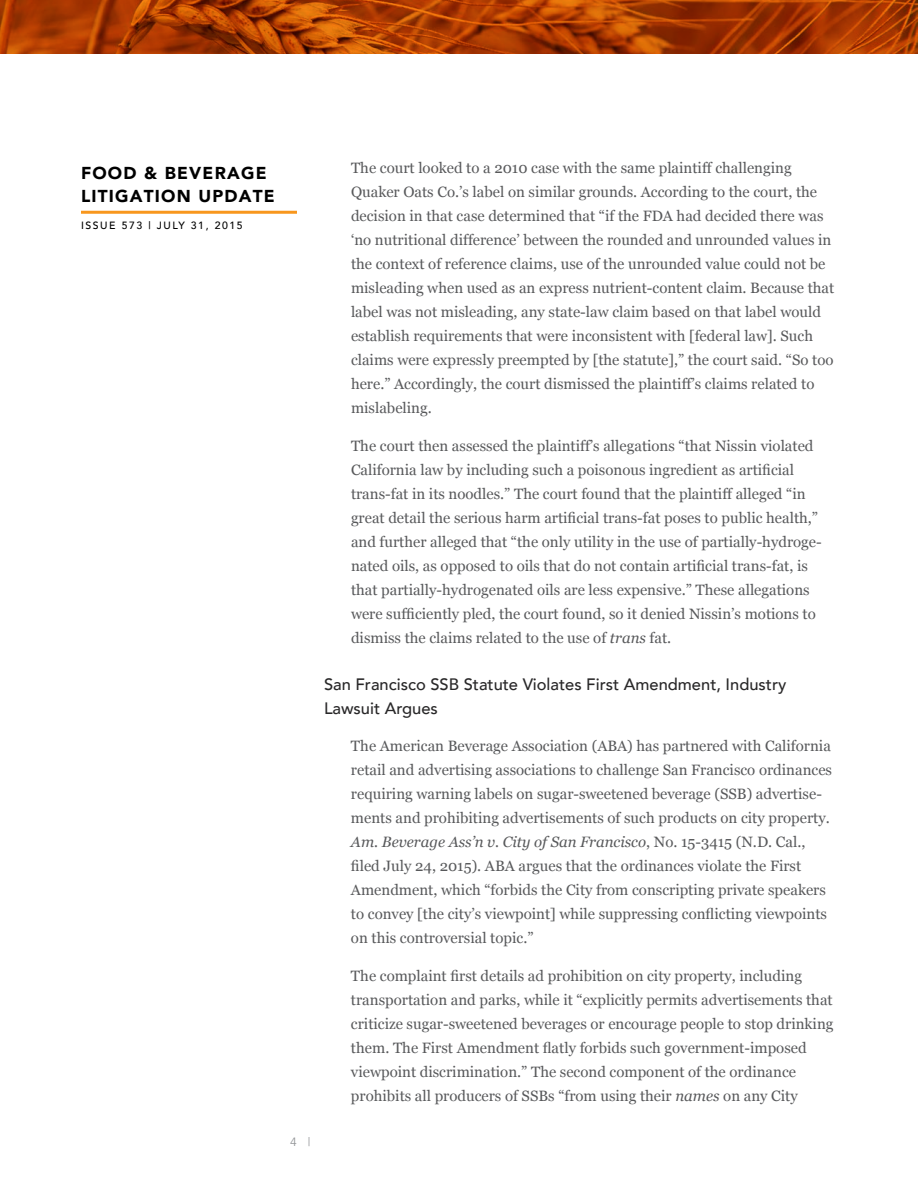
<style>
.page{position:relative;width:918px;height:1188px;background:#fff}
.page>*{position:absolute;margin:0;border:0;box-sizing:border-box;transform-origin:0 0}
.t1{font:900 17.25px/22.5px "Avenir";letter-spacing:.07em;color:#000}
.t2{font:500 16.5px/24px "Avenir";color:#292829}
.t3{font:15px/24px "Georgia";color:#58595b}
.t4{font:12px "Avenir";color:#939598}
.t5{font:500 10.5px "Avenir";letter-spacing:.15em;color:#000}
.s1{font-style:italic}
</style>
<div class="page">
<hr style="left:81px;top:211px;width:216px;height:3px;background:#f8971d">
<svg style="left:0;top:0;width:918px;height:54px;background:#a83c02"></svg>
<p class="t1" style="left:81px;top:162px;width:195px">FOOD &amp; BEVERAGE<br>LITIGATION UPDATE</p>
<p class="t5" style="left:81px;top:216px;width:163px">ISSUE 573 | JULY 31, 2015</p>
<p class="t4" style="left:290px;top:1135px;width:22px">4 |</p>
<p class="t3" style="left:351px;top:156px;width:485px">The court looked to a 2010 case with the same plaintiff challenging Quaker Oats Co.’s label on similar grounds. According to the court, the decision in that case determined that “if the FDA had decided there was ‘no nutritional difference’ between the rounded and unrounded values in the context of reference claims, use of the unrounded value could not be misleading when used as an express nutrient-content claim. Because that label was not misleading, any state-law claim based on that label would establish requirements that were inconsistent with [federal law]. Such claims were expressly preempted by [the statute],” the court said. “So too here.” Accordingly, the court dismissed the plaintiff’s claims related to mislabeling.</p>
<p class="t3" style="left:351px;top:434px;width:472px">The court then assessed the plaintiff’s allegations “that Nissin violated California law by including such a poisonous ingredient as artificial trans-fat in its noodles.” The court found that the plaintiff alleged “in great detail the serious harm artificial trans-fat poses to public health,” and further alleged that “the only utility in the use of partially-hydroge&shy;nated oils, as opposed to oils that do not contain artificial trans-fat, is that partially-hydrogenated oils are less expensive.” These allegations were sufficiently pled, the court found, so it denied Nissin’s motions to dismiss the claims related to the use of <span class="s1">trans</span> fat.</p>
<p class="t2" style="left:324px;top:671px;width:464px">San Francisco SSB Statute Violates First Amendment, Industry<br>Lawsuit Argues</p>
<p class="t3" style="left:351px;top:734px;width:483px">The American Beverage Association (ABA) has partnered with California retail and advertising associations to challenge San Francisco ordinances requiring warning labels on sugar-sweetened beverage (SSB) advertise&shy;ments and prohibiting advertisements of such products on city property.<br><span class="s1">Am. Beverage Ass’n v. City of San Francisco</span>, No. 15-3415 (N.D. Cal., filed July 24, 2015). ABA argues that the ordinances violate the First Amendment, which “forbids the City from conscripting private speakers to convey [the city’s viewpoint] while suppressing conflicting viewpoints on this controversial topic.”</p>
<p class="t3" style="left:351px;top:964px;width:484px">The complaint first details ad prohibition on city property, including transportation and parks, while it “explicitly permits advertisements that criticize sugar-sweetened beverages or encourage people to stop drinking them. The First Amendment flatly forbids such government-imposed viewpoint discrimination.” The second component of the ordinance prohibits all producers of SSBs “from using their <span class="s1">names</span> on any City</p>
</div>
